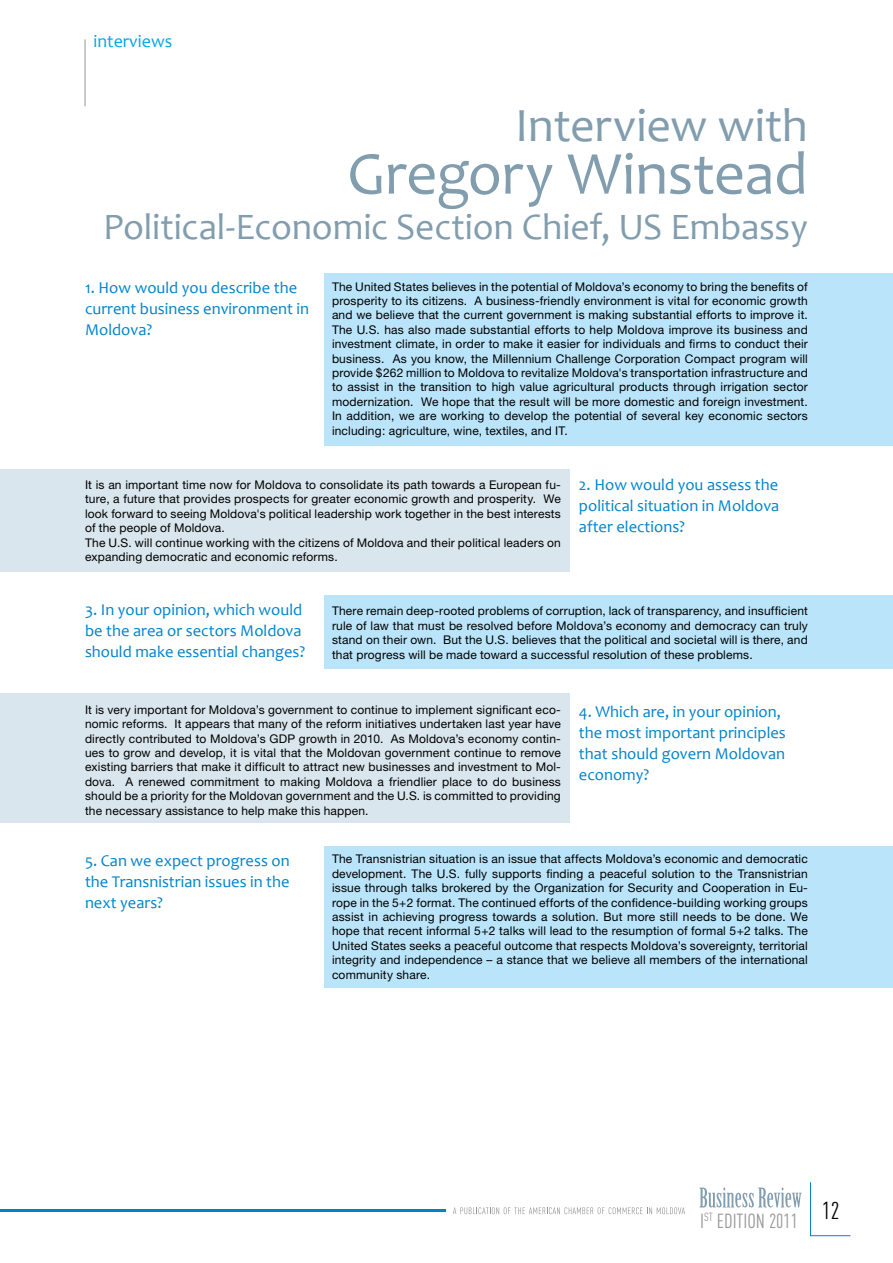
<style>
.page{position:relative;width:893px;height:1263px;background:#fff}
.page>*{position:absolute;margin:0;border:0;box-sizing:border-box;transform-origin:0 0}
.t1{font:61.5px "Candara";letter-spacing:-.01em;color:#819dae}
.t2{font:48px "Candara";letter-spacing:-.005em;color:#819dae}
.t3{font:37.5px "Candara";letter-spacing:-.005em;color:#819dae}
.t4{font:20.1px "DIN Cond";color:#97979b}
.t5{font:18px "Candara";color:#00a6eb}
.t6{font:16.5px/21px "Candara";color:#0083cc}
.t7{font:12px/14.4px "Helvetica Neue CE";letter-spacing:.015em;color:#000;text-align:justify}
</style>
<div class="page">
<hr style="left:0;top:1210px;width:445px;height:2px;background:#0083cc">
<svg style="left:453px;top:1207px;width:232px;height:7px"></svg>
<svg style="left:810px;top:1182px;width:40px;height:54px"></svg>
<svg style="left:699px;top:1187px;width:103px;height:20px"></svg>
<hr style="left:85px;top:39px;width:1px;height:67px;background:#97979b">
<div style="left:0;top:469px;width:569px;height:103px;background:#dae6ed"></div>
<div style="left:0;top:693px;width:569px;height:130px;background:#dae6ed"></div>
<div style="left:325px;top:273px;width:568px;height:173px;background:#bae4f9"></div>
<div style="left:325px;top:595px;width:568px;height:74px;background:#bae4f9"></div>
<div style="left:325px;top:846px;width:568px;height:142px;background:#bae4f9"></div>
<h3 class="t5" style="left:94px;top:30px;width:80px">interviews</h3>
<h2 class="t2" style="left:515px;top:95px;width:294px">Interview with</h2>
<h1 class="t1" style="left:347px;top:135px;width:462px">Gregory Winstead</h1>
<h3 class="t3" style="left:103px;top:203px;width:706px">Political-Economic Section Chief, US Embassy</h3>
<h3 class="t6" style="left:85px;top:277px;width:226px">1. How would you describe the current business environment in<br>Moldova?</h3>
<p class="t7" style="left:332px;top:279px;width:477px">The United States believes in the potential of Moldova’s economy to bring the benefits of prosperity to its citizens. A business-friendly environment is vital for economic growth and we believe that the current government is making substantial efforts to improve it.<br>The U.S. has also made substantial efforts to help Moldova improve its business and investment climate, in order to make it easier for individuals and firms to conduct their business. As you know, the Millennium Challenge Corporation Compact program will provide $262 million to Moldova to revitalize Moldova's transportation infrastructure and to assist in the transition to high value agricultural products through irrigation sector modernization. We hope that the result will be more domestic and foreign investment.<br>In addition, we are working to develop the potential of several key economic sectors including: agriculture, wine, textiles, and IT.</p>
<p class="t7" style="left:85px;top:478px;width:477px;text-align:left">It is an important time now for Moldova to consolidate its path towards a European fu&shy;ture, a future that provides prospects for greater economic growth and prosperity. We look forward to seeing Moldova's political leadership work together in the best interests of the people of Moldova.<br>The U.S. will continue working with the citizens of Moldova and their political leaders on expanding democratic and economic reforms.</p>
<h3 class="t6" style="left:579px;top:474px;width:202px;text-align:justify">2. How would you assess the political situation in Moldova after elections?</h3>
<h3 class="t6" style="left:85px;top:599px;width:222px">3. In your opinion, which would be the area or sectors Moldova should make essential changes?</h3>
<p class="t7" style="left:332px;top:604px;width:477px">There remain deep-rooted problems of corruption, lack of transparency, and insufficient rule of law that must be resolved before Moldova’s economy and democracy can truly stand on their own. But the U.S. believes that the political and societal will is there, and that progress will be made toward a successful resolution of these problems.</p>
<p class="t7" style="left:85px;top:702px;width:477px">It is very important for Moldova’s government to continue to implement significant eco&shy;nomic reforms. It appears that many of the reform initiatives undertaken last year have directly contributed to Moldova’s GDP growth in 2010. As Moldova’s economy contin&shy;ues to grow and develop, it is vital that the Moldovan government continue to remove existing barriers that make it difficult to attract new businesses and investment to Mol&shy;dova. A renewed commitment to making Moldova a friendlier place to do business should be a priority for the Moldovan government and the U.S. is committed to providing the necessary assistance to help make this happen.</p>
<h3 class="t6" style="left:579px;top:701px;width:208px">4. Which are, in your opinion, the most important principles that should govern Moldovan economy?</h3>
<h3 class="t6" style="left:85px;top:850px;width:206px;text-align:justify">5. Can we expect progress on the Transnistrian issues in the next years?</h3>
<p class="t7" style="left:332px;top:852px;width:477px">The Transnistrian situation is an issue that affects Moldova’s economic and democratic development. The U.S. fully supports finding a peaceful solution to the Transnistrian issue through talks brokered by the Organization for Security and Cooperation in Eu&shy;rope in the 5+2 format. The continued efforts of the confidence-building working groups assist in achieving progress towards a solution. But more still needs to be done. We hope that recent informal 5+2 talks will lead to the resumption of formal 5+2 talks. The United States seeks a peaceful outcome that respects Moldova’s sovereignty, territorial integrity and independence – a stance that we believe all members of the international community share.</p>
<h3 class="t4" style="left:700px;top:1209px;width:141px">I<sup>ST</sup> EDITION 2011 <sup>12</sup></h3>
</div>
